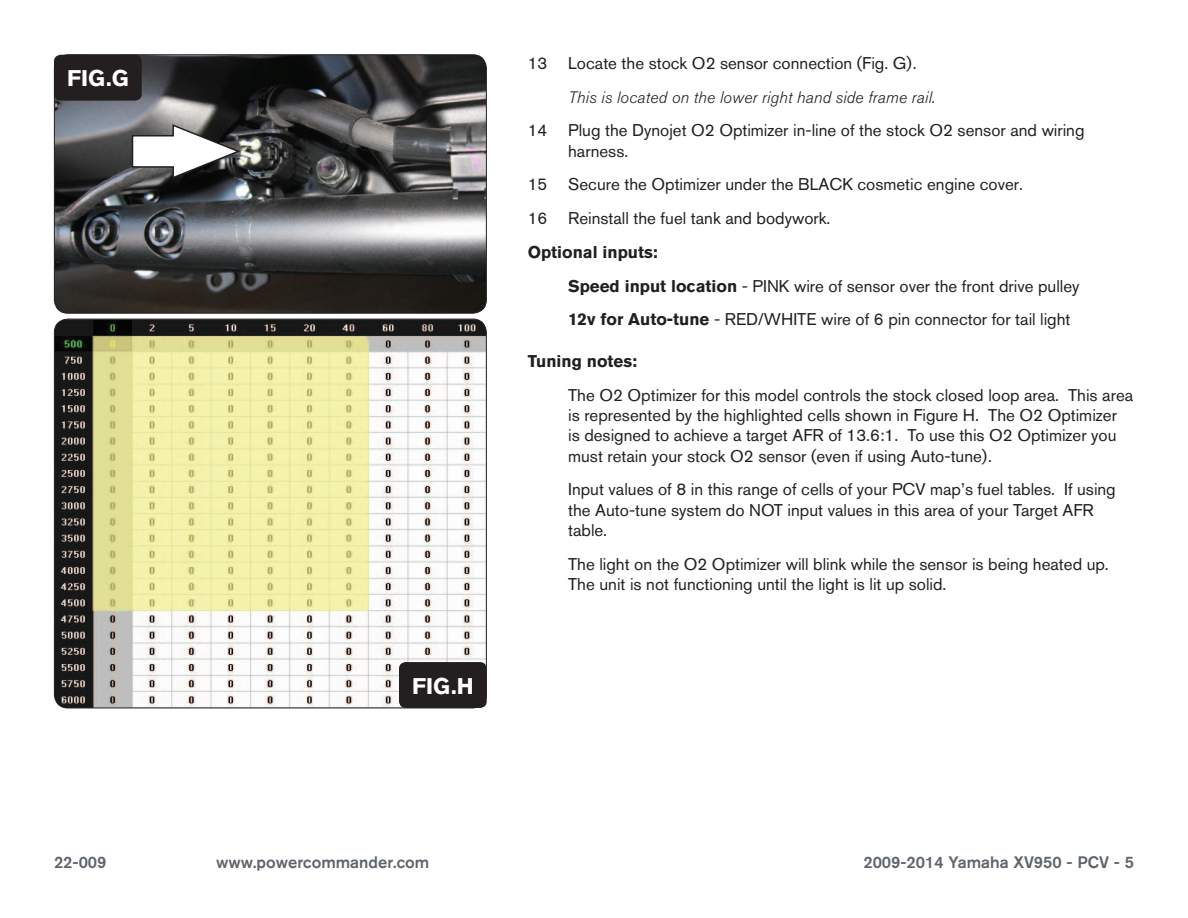
<style>
.page{position:relative;width:1188px;height:918px;background:#fff}
.page>*{position:absolute;margin:0;border:0;box-sizing:border-box;transform-origin:0 0}
.t1{font:700 22.5px "Akzidenz Grotesk BQ";color:#fff}
.Bodycopy{font:16.8px/20.2px "Akzidenz Grotesk BQ";color:#231f20}
.Bodycopy-2{font:700 16.8px "Akzidenz Grotesk BQ";color:#231f20}
.t2{font:500 16.5px "Akzidenz Grotesk BQ";color:#5e656c}
.Bodycopy-3{font:italic 300 16.5px "Akzidenz Grotesk BQ";letter-spacing:.01em;color:#231f20}
.s1{font-weight:700}
</style>
<div class="page">
<img style="left:54px;top:55px;width:431px;height:257px">
<div style="left:54px;top:54px;width:433px;height:260px;border:1px solid #231f20;border-radius:14px"></div>
<img style="left:54px;top:319px;width:432px;height:389px">
<div style="left:54px;top:55px;width:88px;height:46px;background:#231f20;border-radius:7px"></div>
<div style="left:399px;top:662px;width:88px;height:46px;background:#231f20;border-radius:7px"></div>
<svg style="left:131px;top:123px;width:111px;height:57px"></svg>
<p class="t1" style="left:67px;top:65px;width:63px">FIG.G</p>
<p class="t1" style="left:412px;top:673px;width:63px">FIG.H</p>
<p class="Bodycopy" style="left:528px;top:53px;width:390px">13 Locate the stock O2 sensor connection (Fig. G).</p>
<p class="Bodycopy-3" style="left:568px;top:88px;width:369px">This is located on the lower right hand side frame rail.</p>
<p class="Bodycopy" style="left:568px;top:120px;width:518px;text-indent:-40px">14 Plug the Dynojet O2 Optimizer in-line of the stock O2 sensor and wiring harness.</p>
<p class="Bodycopy" style="left:528px;top:174px;width:497px">15 Secure the Optimizer under the BLACK cosmetic engine cover.</p>
<p class="Bodycopy" style="left:528px;top:208px;width:304px">16 Reinstall the fuel tank and bodywork.</p>
<p class="Bodycopy-2" style="left:528px;top:242px;width:132px">Optional inputs:</p>
<p class="Bodycopy" style="left:568px;top:276px;width:513px"><span class="s1">Speed input location</span> - PINK wire of sensor over the front drive pulley</p>
<p class="Bodycopy" style="left:568px;top:309px;width:504px"><span class="s1">12v for Auto-tune</span> - RED/WHITE wire of 6 pin connector for tail light</p>
<p class="Bodycopy-2" style="left:528px;top:352px;width:111px">Tuning notes:</p>
<p class="Bodycopy" style="left:568px;top:385px;width:567px">The O2 Optimizer for this model controls the stock closed loop area. This area is represented by the highlighted cells shown in Figure H. The O2 Optimizer<br>is designed to achieve a target AFR of 13.6:1. To use this O2 Optimizer you must retain your stock O2 sensor (even if using Auto-tune).</p>
<p class="Bodycopy" style="left:568px;top:479px;width:549px">Input values of 8 in this range of cells of your PCV map’s fuel tables. If using the Auto-tune system do NOT input values in this area of your Target AFR table.</p>
<p class="Bodycopy" style="left:568px;top:554px;width:542px">The light on the O2 Optimizer will blink while the sensor is being heated up.<br>The unit is not functioning until the light is lit up solid.</p>
<p class="t2" style="left:54px;top:852px;width:54px">22-009</p>
<p class="t2" style="left:216px;top:852px;width:215px">www.powercommander.com</p>
<p class="t2" style="left:863px;top:852px;width:272px">2009-2014 Yamaha XV950 - PCV - 5</p>
</div>
